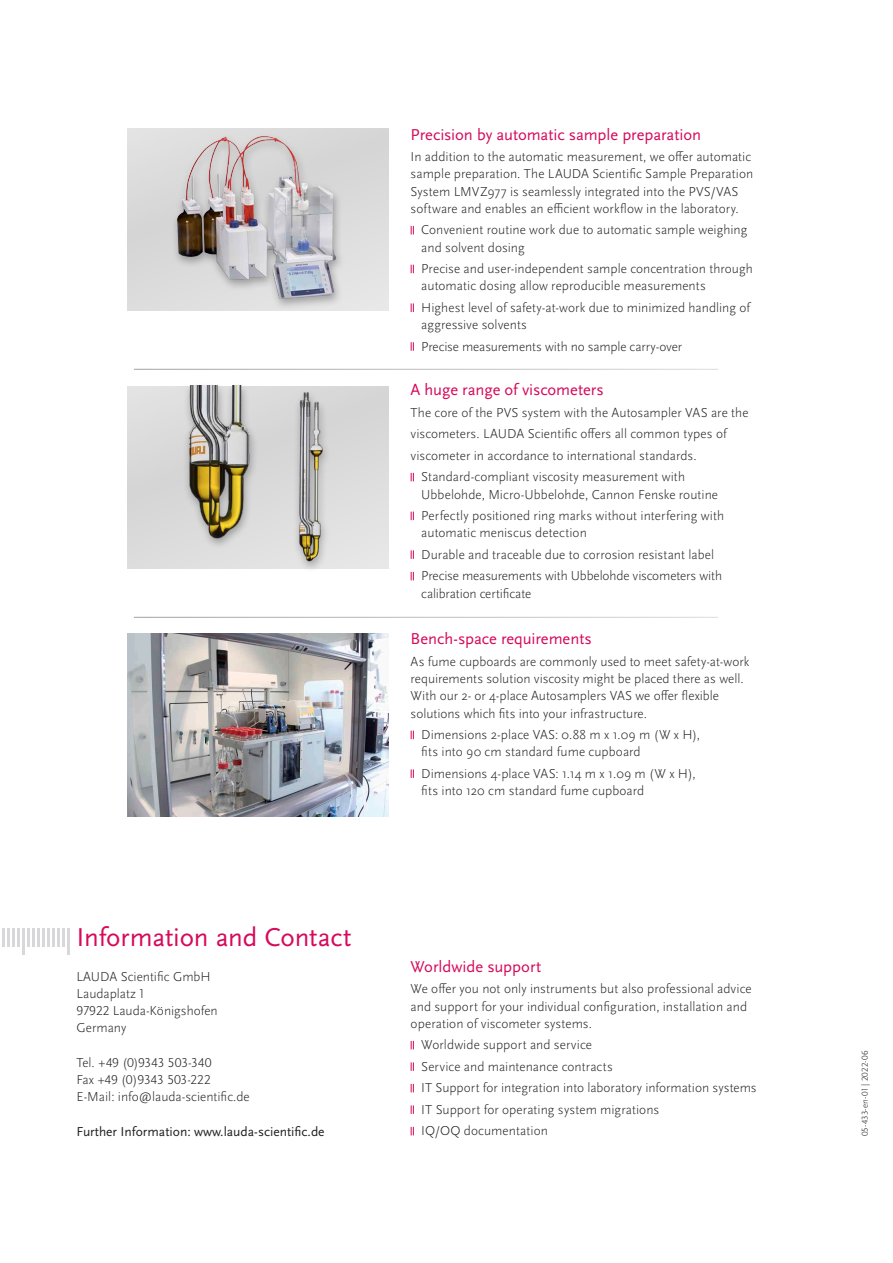
<style>
.page{position:relative;width:893px;height:1263px;background:#fff}
.page>*{position:absolute;margin:0;border:0;box-sizing:border-box;transform-origin:0 0}
.t1{font:27px "Scala Sans Pro";letter-spacing:-.005em;color:#d60a5b}
.t2{font:16.5px "Scala Sans Pro";letter-spacing:-.005em;color:#d60a5b}
.t3{font:300 13.5px/17.2px "Scala Sans Pro";color:#221f20}
.t4{font:13.5px "Scala Sans Pro";color:#221f20}
.t5{font:300 9px "Scala Sans Pro";letter-spacing:.02em;color:#221f20}
</style>
<div class="page">
<div style="left:128px;top:386px;width:261px;height:183px;background:#d5d5d5"></div>
<svg style="left:3px;top:928px;width:17px;height:18px"></svg>
<hr style="left:23px;top:928px;width:2px;height:27px;background:#d8d8da">
<svg style="left:28px;top:928px;width:37px;height:18px"></svg>
<hr style="left:68px;top:928px;width:2px;height:27px;background:#d8d8da">
<img style="left:128px;top:634px;width:261px;height:183px">
<img style="left:288px;top:392px;width:44px;height:177px">
<div style="left:182px;top:382px;width:76px;height:168px;background:#221f20;opacity:.35"></div>
<img style="left:158px;top:386px;width:125px;height:182px">
<div style="left:128px;top:128px;width:261px;height:182px;background:#d5d5d5"></div>
<div style="left:170px;top:132px;width:175px;height:179px;background:#221f20;opacity:.35"></div>
<img style="left:177px;top:136px;width:159px;height:163px">
<svg style="left:411px;top:226px;width:3px;height:8px"></svg>
<svg style="left:411px;top:265px;width:3px;height:8px"></svg>
<svg style="left:411px;top:303px;width:3px;height:9px"></svg>
<svg style="left:411px;top:342px;width:3px;height:9px"></svg>
<svg style="left:411px;top:473px;width:3px;height:8px"></svg>
<svg style="left:411px;top:512px;width:3px;height:8px"></svg>
<svg style="left:411px;top:550px;width:3px;height:9px"></svg>
<svg style="left:411px;top:572px;width:3px;height:8px"></svg>
<svg style="left:411px;top:731px;width:3px;height:8px"></svg>
<svg style="left:411px;top:769px;width:3px;height:9px"></svg>
<svg style="left:411px;top:1041px;width:3px;height:8px"></svg>
<svg style="left:411px;top:1062px;width:3px;height:9px"></svg>
<svg style="left:411px;top:1084px;width:3px;height:8px"></svg>
<svg style="left:411px;top:1105px;width:3px;height:9px"></svg>
<svg style="left:411px;top:1127px;width:3px;height:8px"></svg>
<h1 class="t1" style="left:77px;top:922px;width:276px">Information and Contact</h1>
<p class="t3" style="left:77px;top:967px;width:143px">LAUDA Scientific GmbH<br>Laudaplatz 1<br>97922 Lauda-Königshofen<br>Germany</p>
<p class="t3" style="left:77px;top:1054px;width:174px">Tel. +49 (0)9343 503-340<br>Fax +49 (0)9343 503-222<br>E-Mail: info@lauda-scientific.de</p>
<p class="t4" style="left:77px;top:1124px;width:249px">Further Information: www.lauda-scientific.de</p>
<p class="t2" style="left:411px;top:125px;width:292px">Precision by automatic sample preparation</p>
<p class="t3" style="left:411px;top:148px;width:344px">In addition to the automatic measurement, we offer automatic sample preparation. The LAUDA Scientific Sample Preparation System LMVZ977 is seamlessly integrated into the PVS/VAS software and enables an efficient workflow in the laboratory.</p>
<p class="t3" style="left:421px;top:221px;width:328px">Convenient routine work due to automatic sample weighing and solvent dosing</p>
<p class="t3" style="left:421px;top:260px;width:333px">Precise and user-independent sample concentration through automatic dosing allow reproducible measurements</p>
<p class="t3" style="left:421px;top:299px;width:330px">Highest level of safety-at-work due to minimized handling of aggressive solvents</p>
<p class="t3" style="left:421px;top:338px;width:262px">Precise measurements with no sample carry-over</p>
<p class="t2" style="left:411px;top:380px;width:195px">A huge range of viscometers</p>
<p class="t3" style="left:411px;top:404px;width:339px">The core of the PVS system with the Autosampler VAS are the</p>
<p class="t3" style="left:411px;top:425px;width:317px">viscometers. LAUDA Scientific offers all common types of</p>
<p class="t3" style="left:411px;top:447px;width:287px">viscometer in accordance to international standards.</p>
<p class="t3" style="left:421px;top:468px;width:265px">Standard-compliant viscosity measurement with</p>
<p class="t3" style="left:421px;top:483px;width:304px;line-height:21.5px">Ubbelohde, Micro-Ubbelohde, Cannon Fenske routine<br>Perfectly positioned ring marks without interfering with</p>
<p class="t3" style="left:421px;top:522px;width:302px;line-height:21.5px">automatic meniscus detection<br>Durable and traceable due to corrosion resistant label<br>Precise measurements with Ubbelohde viscometers with</p>
<p class="t3" style="left:421px;top:585px;width:111px">calibration certificate</p>
<p class="t2" style="left:411px;top:629px;width:183px">Bench-space requirements</p>
<p class="t3" style="left:411px;top:653px;width:340px">As fume cupboards are commonly used to meet safety-at-work requirements solution viscosity might be placed there as well.<br>With our 2- or 4-place Autosamplers VAS we offer flexible solutions which fits into your infrastructure.</p>
<p class="t3" style="left:421px;top:726px;width:280px">Dimensions 2-place VAS: 0.88 m x 1.09 m (W x H), fits into 90 cm standard fume cupboard</p>
<p class="t3" style="left:421px;top:765px;width:276px">Dimensions 4-place VAS: 1.14 m x 1.09 m (W x H), fits into 120 cm standard fume cupboard</p>
<p class="t2" style="left:411px;top:957px;width:132px">Worldwide support</p>
<p class="t3" style="left:411px;top:980px;width:342px">We offer you not only instruments but also professional advice and support for your individual configuration, installation and operation of viscometer systems.</p>
<p class="t3" style="left:421px;top:1034px;width:337px;line-height:21.5px">Worldwide support and service<br>Service and maintenance contracts<br>IT Support for integration into laboratory information systems IT Support for operating system migrations<br>IQ/OQ documentation</p>
<p class="t5" style="left:860px;top:1136px;width:87px;rotate:-90deg">05-433-en-01 | 2022-06</p>
</div>
